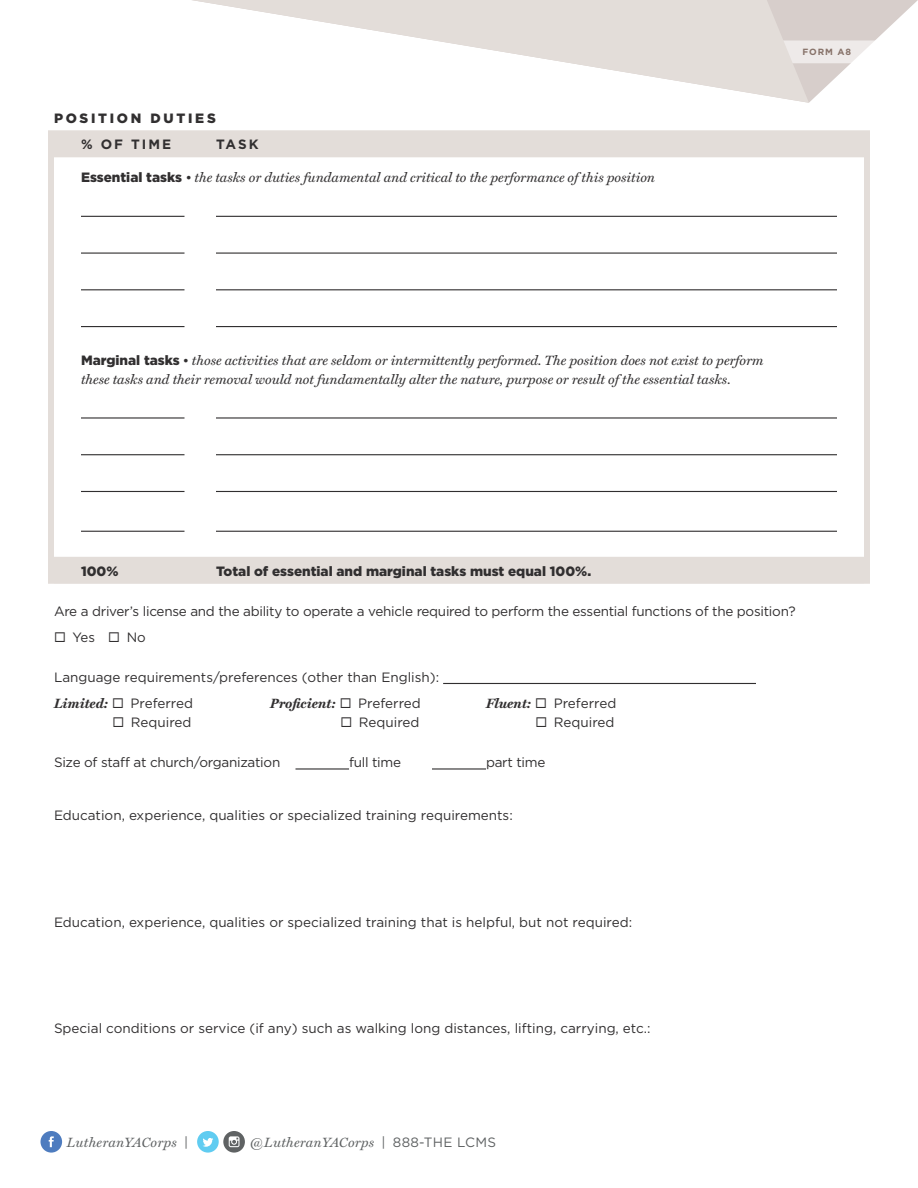
<style>
.page{position:relative;width:918px;height:1188px;background:#fff}
.page>*{position:absolute;margin:0;border:0;box-sizing:border-box;transform-origin:0 0}
.Fill_Information{font:13.5px "Gotham";color:#312f30}
.Body_Text{font:italic 13.5px/19.5px "Miller Text";color:#312f30}
.Fill_Information-2{font:13.5px "Gotham";letter-spacing:-.02em;color:#312f30}
.Body_Text-2{font:900 13.5px "Gotham";color:#312f30}
.t1{font:italic 13.5px "Miller Text";letter-spacing:.02em;color:#5f6263}
.Fill_Information-3{font:italic 700 13.5px "Miller Text";color:#312f30}
.Fill_Information-4{font:900 13.5px "Gotham";letter-spacing:.2em;color:#312f30}
.Fill_Information-5{font:700 13.5px "Gotham";letter-spacing:.15em;color:#312f30}
.t2{font:700 9px "Gotham";letter-spacing:.1em;color:#877269}
.s1{font-family:"Gotham";font-weight:900;font-style:normal}
.s2{font-style:normal}
.s3{font-family:"Miller Text";font-weight:700;font-style:italic}
.s4{font-family:"Gotham";font-weight:400;font-style:normal}
.s5{font-family:"Gotham";font-style:normal}
</style>
<div class="page">
<svg style="left:40px;top:1131px;width:22px;height:22px"></svg>
<svg style="left:197px;top:1131px;width:48px;height:22px"></svg>
<svg style="left:809px;top:0;width:109px;height:103px"></svg>
<svg style="left:809px;top:40px;width:109px;height:23px"></svg>
<svg style="left:192px;top:0;width:617px;height:103px"></svg>
<div style="left:54px;top:130px;width:810px;height:27px;background:#e3ddd9"></div>
<div style="left:54px;top:557px;width:810px;height:27px;background:#e3ddd9"></div>
<div style="left:48px;top:130px;width:6px;height:454px;background:#e3ddd9"></div>
<div style="left:864px;top:130px;width:6px;height:454px;background:#e3ddd9"></div>
<hr style="left:81px;top:216px;width:103px;height:1px;background:#312f30">
<hr style="left:216px;top:216px;width:621px;height:1px;background:#312f30">
<hr style="left:81px;top:253px;width:103px;height:1px;background:#312f30">
<hr style="left:216px;top:253px;width:621px;height:1px;background:#312f30">
<hr style="left:81px;top:289px;width:103px;height:1px;background:#312f30">
<hr style="left:216px;top:289px;width:621px;height:1px;background:#312f30">
<hr style="left:81px;top:326px;width:103px;height:1px;background:#312f30">
<hr style="left:216px;top:326px;width:621px;height:1px;background:#312f30">
<hr style="left:81px;top:417px;width:103px;height:2px;background:#312f30">
<hr style="left:216px;top:417px;width:621px;height:2px;background:#312f30">
<hr style="left:81px;top:454px;width:103px;height:1px;background:#312f30">
<hr style="left:216px;top:454px;width:621px;height:1px;background:#312f30">
<hr style="left:81px;top:491px;width:103px;height:1px;background:#312f30">
<hr style="left:216px;top:491px;width:621px;height:1px;background:#312f30">
<hr style="left:81px;top:531px;width:103px;height:1px;background:#312f30">
<hr style="left:216px;top:531px;width:621px;height:1px;background:#312f30">
<hr style="left:443px;top:683px;width:313px;height:1px;background:#312f30">
<hr style="left:296px;top:768px;width:53px;height:2px;background:#312f30">
<hr style="left:432px;top:768px;width:54px;height:2px;background:#312f30">
<p class="Fill_Information-4" style="left:54px;top:109px;width:163px">POSITION DUTIES</p>
<p class="Fill_Information-5" style="left:81px;top:136px;width:92px">% OF TIME</p>
<p class="Fill_Information-5" style="left:216px;top:136px;width:44px">TASK</p>
<p class="Body_Text" style="left:81px;top:168px;width:576px"><span class="s1">Essential tasks</span> • the tasks or duties fundamental and critical to the performance of this position</p>
<p class="t2" style="left:802px;top:46px;width:50px">FORM A8</p>
<p class="Body_Text" style="left:81px;top:351px;width:684px"><span class="s1">Marginal tasks</span> <span class="s2">•</span> those activities that are seldom or intermittently performed. The position does not exist to perform these tasks and their removal would not fundamentally alter the nature, purpose or result of the essential tasks.</p>
<p class="Body_Text-2" style="left:81px;top:562px;width:39px">100%</p>
<p class="Body_Text-2" style="left:216px;top:562px;width:377px">Total of essential and marginal tasks must equal 100%.</p>
<p class="Fill_Information-2" style="left:54px;top:602px;width:743px">Are a driver’s license and the ability to operate a vehicle required to perform the essential functions of the position?</p>
<p class="Fill_Information" style="left:54px;top:629px;width:93px">◻ Yes ◻ No</p>
<p class="Fill_Information" style="left:54px;top:668px;width:387px">Language requirements/preferences (other than English):</p>
<p class="Fill_Information" style="left:54px;top:695px;width:141px"><span class="s3">Limited:</span> ◻ Preferred</p>
<p class="Fill_Information-3" style="left:270px;top:696px;width:152px">Proficient: ◻ <span class="s4">Preferred</span></p>
<p class="Fill_Information" style="left:486px;top:695px;width:132px"><span class="s3">Fluent:</span> ◻ Preferred</p>
<p class="Fill_Information" style="left:112px;top:714px;width:81px">◻ Required</p>
<p class="Fill_Information" style="left:340px;top:714px;width:81px">◻ Required</p>
<p class="Fill_Information" style="left:536px;top:714px;width:81px">◻ Required</p>
<p class="Fill_Information-2" style="left:54px;top:754px;width:228px">Size of staff at church/organization</p>
<p class="Fill_Information-2" style="left:349px;top:754px;width:54px">full time</p>
<p class="Fill_Information-2" style="left:486px;top:754px;width:61px">part time</p>
<p class="Fill_Information" style="left:54px;top:807px;width:460px">Education, experience, qualities or specialized training requirements:</p>
<p class="Fill_Information" style="left:54px;top:914px;width:580px">Education, experience, qualities or specialized training that is helpful, but not required:</p>
<p class="Fill_Information" style="left:54px;top:1020px;width:598px">Special conditions or service (if any) such as walking long distances, lifting, carrying, etc.:</p>
<p class="t1" style="left:67px;top:1134px;width:123px">LutheranYACorps <span class="s5">|</span></p>
<p class="t1" style="left:250px;top:1134px;width:248px">@LutheranYACorps <span class="s5">| 888-THE LCMS</span></p>
</div>
